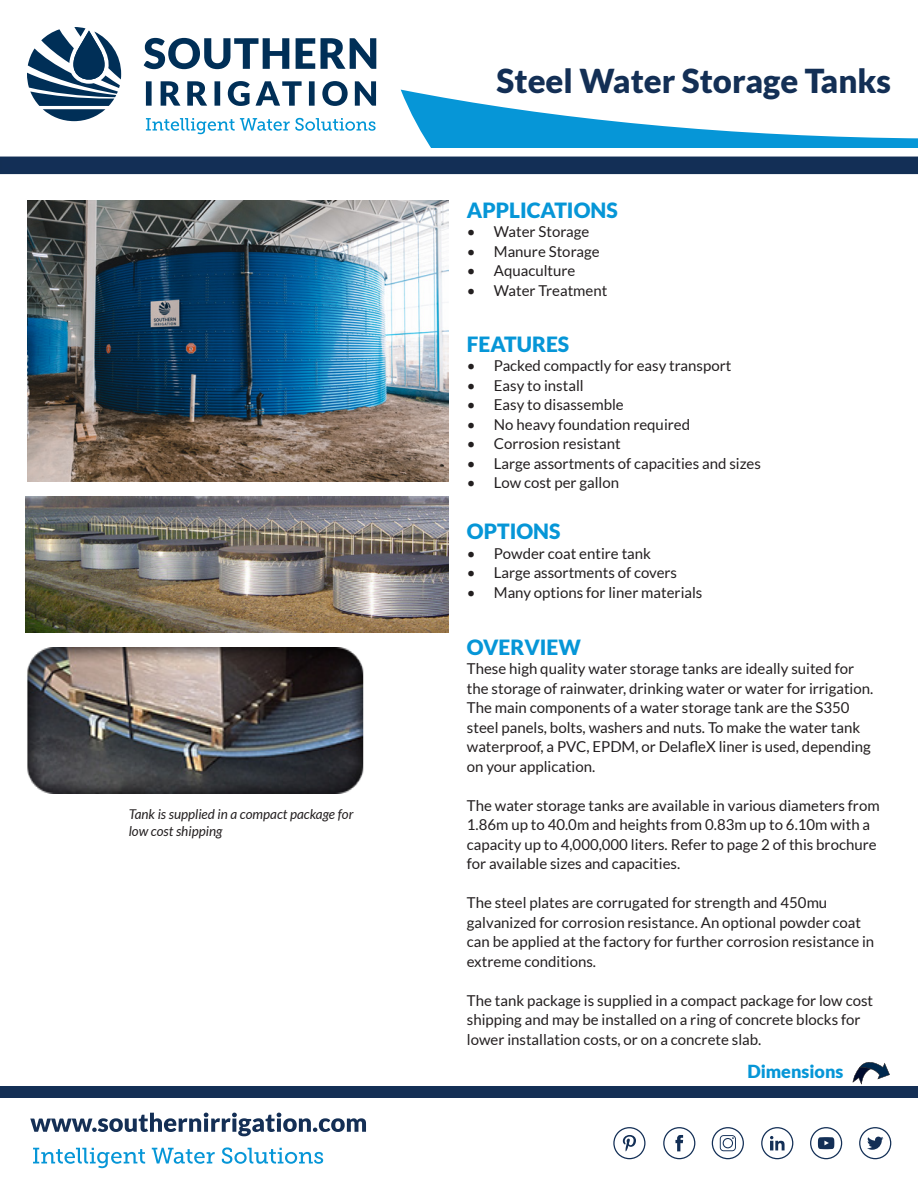
<style>
.page{position:relative;width:918px;height:1188px;background:#fff}
.page>*{position:absolute;margin:0;border:0;box-sizing:border-box;transform-origin:0 0}
.t1{font:900 33px "Lato";color:#132f55}
.t2{font:900 21px "Lato";color:#0696d7}
.t3{font:900 18px "Lato";color:#0696d7}
.t4{font:15px/19.5px "Lato";color:#231f20}
.t5{font:italic 13.5px/16.2px "Lato";color:#231f20}
</style>
<div class="page">
<div style="left:0;top:157px;width:918px;height:17px;background:#132f56"></div>
<svg style="left:27px;top:27px;width:95px;height:94px"></svg>
<svg style="left:144px;top:38px;width:232px;height:31px"></svg>
<svg style="left:146px;top:81px;width:230px;height:25px"></svg>
<svg style="left:146px;top:118px;width:230px;height:16px"></svg>
<svg style="left:401px;top:90px;width:517px;height:57px"></svg>
<svg style="left:663px;top:1127px;width:32px;height:32px"></svg>
<svg style="left:712px;top:1127px;width:32px;height:32px"></svg>
<svg style="left:810px;top:1127px;width:32px;height:32px"></svg>
<svg style="left:613px;top:1127px;width:33px;height:32px"></svg>
<svg style="left:761px;top:1127px;width:32px;height:32px"></svg>
<svg style="left:859px;top:1127px;width:32px;height:32px"></svg>
<div style="left:0;top:1087px;width:918px;height:11px;background:#142f55"></div>
<svg style="left:30px;top:1113px;width:336px;height:23px"></svg>
<svg style="left:33px;top:1148px;width:112px;height:20px"></svg>
<svg style="left:152px;top:1148px;width:63px;height:16px"></svg>
<svg style="left:222px;top:1147px;width:101px;height:17px"></svg>
<img style="left:26px;top:497px;width:423px;height:136px">
<img style="left:27px;top:647px;width:337px;height:146px">
<svg style="left:853px;top:1062px;width:37px;height:22px"></svg>
<img style="left:27px;top:201px;width:422px;height:281px">
<p class="t5" style="left:129px;top:807px;width:226px">Tank is supplied in a compact package for low cost shipping</p>
<p class="t1" style="left:497px;top:61px;width:396px">Steel Water Storage Tanks</p>
<p class="t2" style="left:467px;top:198px;width:152px">APPLICATIONS</p>
<p class="t4" style="left:467px;top:222px;width:124px">• Water Storage</p>
<p class="t4" style="left:467px;top:242px;width:134px">• Manure Storage</p>
<p class="t4" style="left:467px;top:261px;width:110px">• Aquaculture</p>
<p class="t4" style="left:467px;top:281px;width:142px">• Water Treatment</p>
<p class="t2" style="left:467px;top:332px;width:104px">FEATURES</p>
<p class="t4" style="left:467px;top:356px;width:266px">• Packed compactly for easy transport</p>
<p class="t4" style="left:467px;top:375px;width:118px">• Easy to install</p>
<p class="t4" style="left:467px;top:395px;width:158px">• Easy to disassemble</p>
<p class="t4" style="left:467px;top:414px;width:225px">• No heavy foundation required</p>
<p class="t4" style="left:467px;top:434px;width:155px">• Corrosion resistant</p>
<p class="t4" style="left:467px;top:453px;width:296px">• Large assortments of capacities and sizes</p>
<p class="t4" style="left:467px;top:473px;width:154px">• Low cost per gallon</p>
<p class="t2" style="left:467px;top:519px;width:95px">OPTIONS</p>
<p class="t4" style="left:467px;top:543px;width:186px">• Powder coat entire tank</p>
<p class="t4" style="left:467px;top:563px;width:212px">• Large assortments of covers</p>
<p class="t4" style="left:467px;top:582px;width:237px">• Many options for liner materials</p>
<p class="t2" style="left:467px;top:635px;width:116px">OVERVIEW</p>
<p class="t4" style="left:467px;top:659px;width:408px">These high quality water storage tanks are ideally suited for the storage of rainwater, drinking water or water for irrigation.<br>The main components of a water storage tank are the S350 steel panels, bolts, washers and nuts. To make the water tank waterproof, a PVC, EPDM, or DelafleX liner is used, depending on your application.</p>
<p class="t4" style="left:467px;top:795px;width:414px">The water storage tanks are available in various diameters from 1.86m up to 40.0m and heights from 0.83m up to 6.10m with a capacity up to 4,000,000 liters. Refer to page 2 of this brochure for available sizes and capacities.</p>
<p class="t4" style="left:467px;top:893px;width:409px">The steel plates are corrugated for strength and 450mu galvanized for corrosion resistance. An optional powder coat can be applied at the factory for further corrosion resistance in extreme conditions.</p>
<p class="t4" style="left:467px;top:990px;width:408px">The tank package is supplied in a compact package for low cost shipping and may be installed on a ring of concrete blocks for lower installation costs, or on a concrete slab.</p>
<p class="t3" style="left:747px;top:1061px;width:98px">Dimensions</p>
</div>
